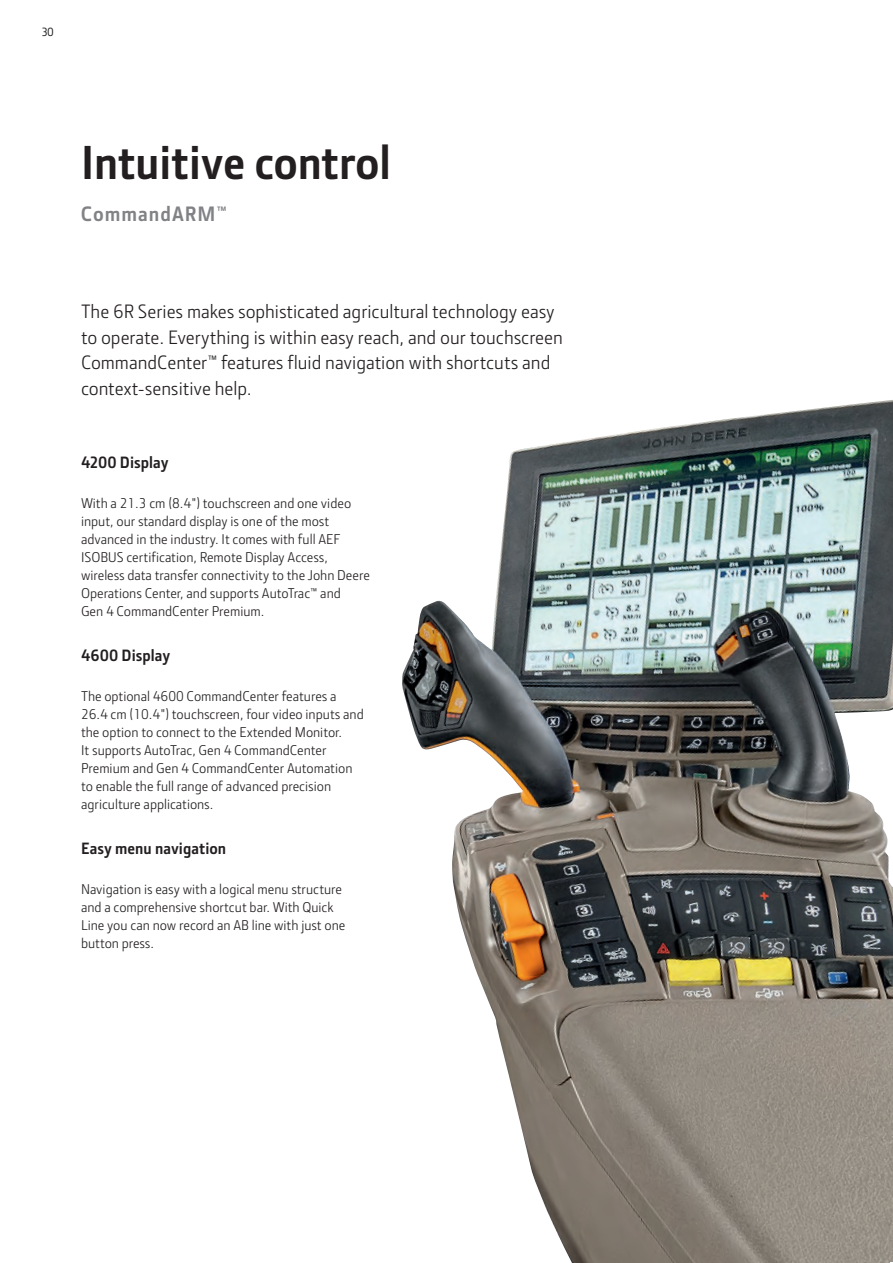
<style>
.page{position:relative;width:893px;height:1263px;background:#fff}
.page>*{position:absolute;margin:0;border:0;box-sizing:border-box;transform-origin:0 0}
.t1{font:700 48px "JD Sans Pro";letter-spacing:-.005em;color:#231f20}
.t2{font:700 21px "JD Sans Pro";letter-spacing:.05em;color:#808285}
.t3{font:19.5px/25.5px "JD Sans Pro";color:#231f20}
.t4{font:700 16.5px "JD Sans Pro";letter-spacing:.005em;color:#231f20}
.t5{font:14.25px/18px "JD Sans Pro";color:#231f20}
.t6{font:500 12px "JD Sans Pro";color:#231f20}
</style>
<div class="page">
<img style="left:402px;top:400px;width:491px;height:863px">
<p class="t6" style="left:42px;top:23px;width:13px">30</p>
<h1 class="t1" style="left:81px;top:131px;width:311px">Intuitive control</h1>
<h2 class="t2" style="left:81px;top:200px;width:147px">CommandARM™</h2>
<h3 class="t3" style="left:81px;top:298px;width:483px">The 6R Series makes sophisticated agricultural technology easy to operate. Everything is within easy reach, and our touchscreen CommandCenter™ features fluid navigation with shortcuts and context-sensitive help.</h3>
<p class="t4" style="left:81px;top:452px;width:89px">4200 Display</p>
<p class="t5" style="left:81px;top:494px;width:290px">With a 21.3 cm (8.4") touchscreen and one video input, our standard display is one of the most advanced in the industry. It comes with full AEF ISOBUS certification, Remote Display Access, wireless data transfer connectivity to the John Deere Operations Center, and supports AutoTrac™ and<br>Gen 4 CommandCenter Premium.</p>
<p class="t4" style="left:81px;top:645px;width:91px">4600 Display</p>
<p class="t5" style="left:81px;top:687px;width:284px">The optional 4600 CommandCenter features a 26.4 cm (10.4") touchscreen, four video inputs and the option to connect to the Extended Monitor.<br>It supports AutoTrac, Gen 4 CommandCenter Premium and Gen 4 CommandCenter Automation to enable the full range of advanced precision agriculture applications.</p>
<p class="t4" style="left:81px;top:837px;width:147px">Easy menu navigation</p>
<p class="t5" style="left:81px;top:879px;width:266px">Navigation is easy with a logical menu structure and a comprehensive shortcut bar. With Quick Line you can now record an AB line with just one button press.</p>
</div>
